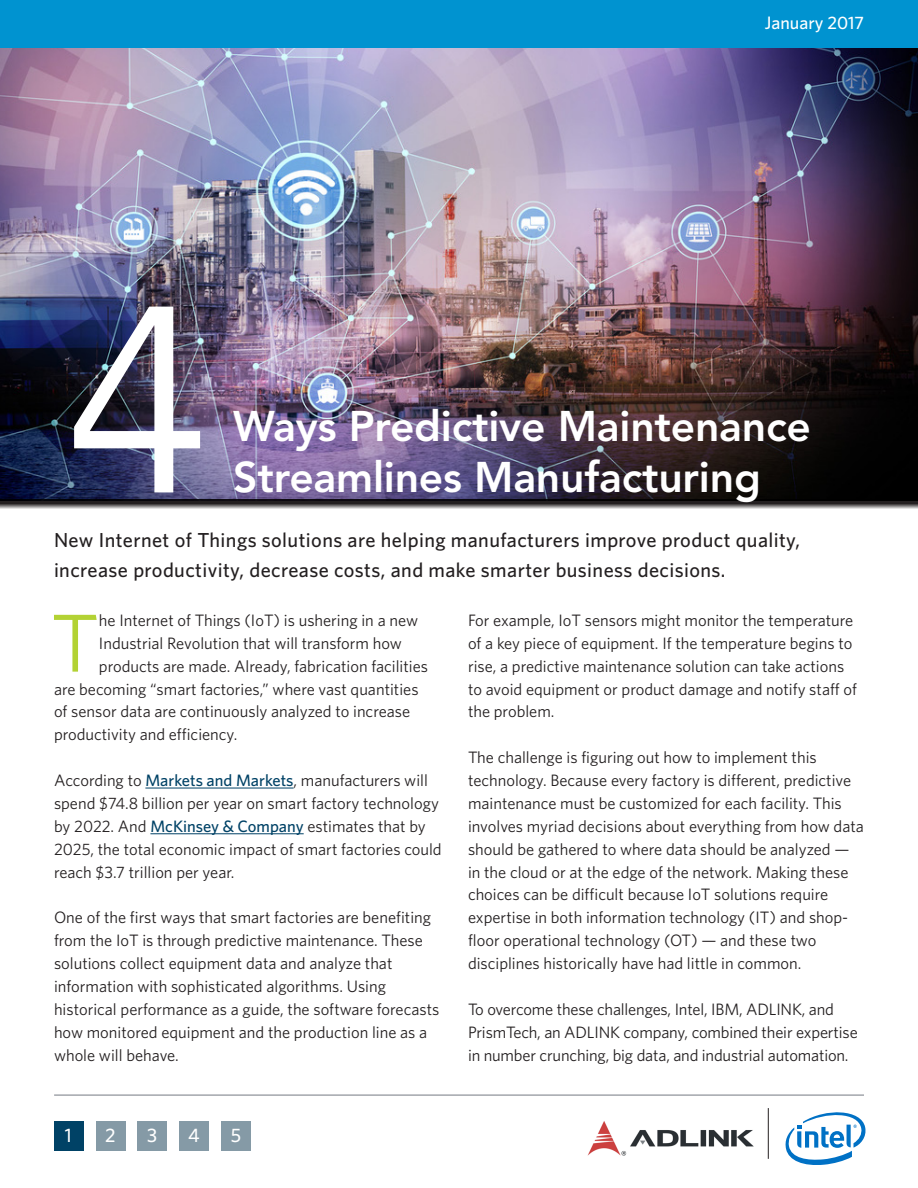
<style>
.page{position:relative;width:918px;height:1188px;background:#fff}
.page>*{position:absolute;margin:0;border:0;box-sizing:border-box;transform-origin:0 0}
.t1{font:262.5px "Avenir LT Std";color:#fff}
.Dropcaps{font:82.35px "Whitney";color:#b3d234}
.t2{font:800 42.6px/51px "Avenir LT Std";letter-spacing:-.005em;color:#fff}
.Body{font:500 20.25px/30px "Whitney";letter-spacing:.02em;color:#231f20}
.Body-2{font:500 19.5px "Whitney";color:#fff}
.t3{font:500 18px "Whitney";color:#fff}
.Body-3{font:16.5px/22.8px "Whitney";color:#231f20}
.Dropcaps-2{font:16.5px "Whitney";color:#231f20}
.s1{font-weight:500;color:#004266}
</style>
<div class="page">
<img style="left:587px;top:1121px;width:167px;height:35px">
<svg style="left:785px;top:1112px;width:81px;height:53px"></svg>
<hr style="left:54px;top:1094px;width:810px;height:2px;background:#a3a6ac">
<div style="left:96px;top:1122px;width:29px;height:29px;background:#859aa6"></div>
<div style="left:138px;top:1122px;width:29px;height:29px;background:#859aa6"></div>
<div style="left:180px;top:1122px;width:29px;height:29px;background:#859aa6"></div>
<div style="left:221px;top:1122px;width:30px;height:29px;background:#859aa6"></div>
<hr style="left:768px;top:1108px;width:1px;height:51px;background:#231f20">
<img style="left:0;top:48px;width:918px;height:452px">
<svg style="left:0;top:500px;width:918px;height:9px;background:#5e5c5d"></svg>
<div style="left:54px;top:1122px;width:29px;height:29px;background:#004266"></div>
<div style="left:0;top:0;width:918px;height:48px;background:#0093d0"></div>
<hr style="left:145px;top:788px;width:149px;height:1px;background:#004266">
<hr style="left:150px;top:834px;width:154px;height:1px;background:#004266">
<p class="t3" style="left:765px;top:12px;width:101px">January 2017</p>
<p class="t1" style="left:64px;top:251px;width:147px">4</p>
<p class="t2" style="left:233px;top:400px;width:579px">Ways Predictive Maintenance<br>Streamlines Manufacturing</p>
<p class="Body" style="left:54px;top:524px;width:748px">New Internet of Things solutions are helping manufacturers improve product quality, increase productivity, decrease costs, and make smarter business decisions.</p>
<p class="Dropcaps" style="left:51px;top:594px;width:49px">T</p>
<p class="Dropcaps-2" style="left:99px;top:610px;width:321px">he Internet of Things (IoT) is ushering in a new</p>
<p class="Dropcaps-2" style="left:99px;top:633px;width:305px">Industrial Revolution that will transform how</p>
<p class="Dropcaps-2" style="left:99px;top:656px;width:331px">products are made. Already, fabrication facilities</p>
<p class="Dropcaps-2" style="left:54px;top:679px;width:366px">are becoming “smart factories,” where vast quantities</p>
<p class="Dropcaps-2" style="left:54px;top:702px;width:358px">of sensor data are continuously analyzed to increase</p>
<p class="Dropcaps-2" style="left:54px;top:725px;width:185px">productivity and efficiency.</p>
<p class="Body-3" style="left:54px;top:769px;width:389px">According to <span class="s1">Markets and Markets</span>, manufacturers will spend $74.8 billion per year on smart factory technology by 2022. And <span class="s1">McKinsey &amp; Company</span> estimates that by 2025, the total economic impact of smart factories could reach $3.7 trillion per year.</p>
<p class="Body-3" style="left:54px;top:906px;width:387px">One of the first ways that smart factories are benefiting from the IoT is through predictive maintenance. These solutions collect equipment data and analyze that information with sophisticated algorithms. Using historical performance as a guide, the software forecasts how monitored equipment and the production line as a whole will behave.</p>
<p class="Body-2" style="left:65px;top:1124px;width:8px">1</p>
<p class="Body-2" style="left:105px;top:1124px;width:12px">2</p>
<p class="Body-2" style="left:147px;top:1124px;width:12px">3</p>
<p class="Body-2" style="left:188px;top:1124px;width:13px">4</p>
<p class="Body-2" style="left:231px;top:1124px;width:12px">5</p>
<p class="Body-3" style="left:468px;top:608px;width:391px">For example, IoT sensors might monitor the temperature of a key piece of equipment. If the temperature begins to rise, a predictive maintenance solution can take actions to avoid equipment or product damage and notify staff of the problem.</p>
<p class="Body-3" style="left:468px;top:746px;width:397px">The challenge is figuring out how to implement this technology. Because every factory is different, predictive maintenance must be customized for each facility. This involves myriad decisions about everything from how data should be gathered to where data should be analyzed — in the cloud or at the edge of the network. Making these choices can be difficult because IoT solutions require expertise in both information technology (IT) and shop&shy;floor operational technology (OT) — and these two disciplines historically have had little in common.</p>
<p class="Body-3" style="left:468px;top:997px;width:391px">To overcome these challenges, Intel, IBM, ADLINK, and<br>PrismTech, an ADLINK company, combined their expertise in number crunching, big data, and industrial automation.</p>
</div>
